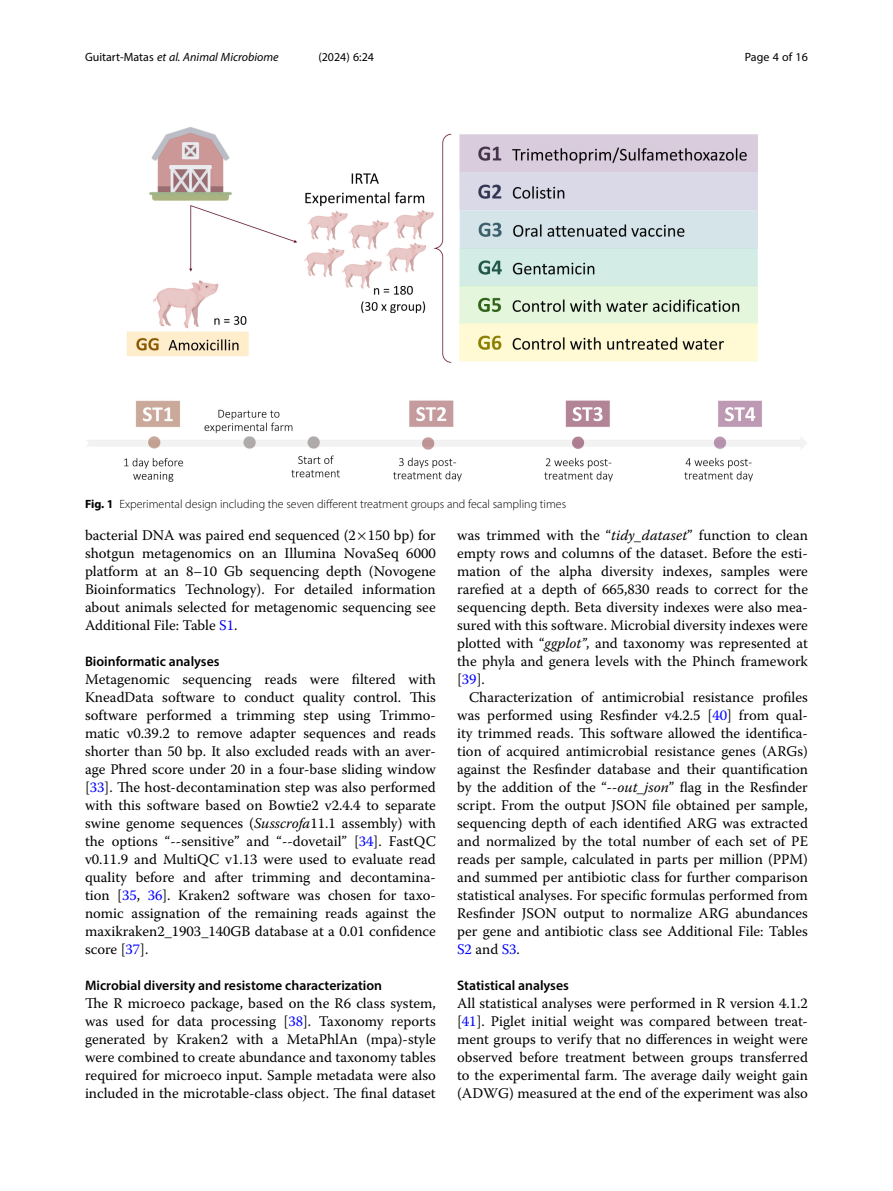
<style>
.page{position:relative;width:893px;height:1191px;background:#fff}
.page>*{position:absolute;margin:0;border:0;box-sizing:border-box;transform-origin:0 0}
.Body_Text{font:14.7px/18px "Warnock Pro";color:#000;text-align:justify}
.Body_Text_Indent{font:14.7px/18px "Warnock Pro";color:#000;text-align:justify}
.Head_2{font:600 13.8px "Myriad Pro";color:#000}
.Figure_Caption{font:300 12px "Myriad Pro";color:#000}
.t1{font:italic 12px "Myriad Pro";color:#000}
.t2{font:12px "Myriad Pro";color:#000}
.s1{font-style:normal}
.s2{font-weight:700}
.s3{color:#00f}
.s4{font-style:italic}
</style>
<div class="page">
<img style="left:87px;top:127px;width:720px;height:354px">
<p class="t1" style="left:85px;top:50px;width:195px"><span class="s1">Guitart-Matas</span> et al. Animal Microbiome</p>
<p class="t2" style="left:318px;top:50px;width:57px">(2024) 6:24</p>
<p class="t2" style="left:745px;top:50px;width:65px">Page 4 of 16</p>
<p class="Figure_Caption" style="left:85px;top:497px;width:483px"><span class="s2">Fig. 1</span> Experimental design including the seven different treatment groups and fecal sampling times</p>
<p class="Body_Text" style="left:85px;top:526px;width:352px">bacterial DNA was paired end sequenced (2 150 bp) for shotgun metagenomics on an Illumina NovaSeq 6000 platform at an 8–10 Gb sequencing depth (Novogene Bioinformatics Technology). For detailed information about animals selected for metagenomic sequencing see Additional File: Table <span class="s3">S1</span>.</p>
<p class="Head_2" style="left:85px;top:653px;width:136px">Bioinformatic analyses</p>
<p class="Body_Text" style="left:85px;top:670px;width:352px">Metagenomic sequencing reads were filtered with KneadData software to conduct quality control. This software performed a trimming step using Trimmo&shy;matic v0.39.2 to remove adapter sequences and reads shorter than 50 bp. It also excluded reads with an aver&shy;age Phred score under 20 in a four-base sliding window [<span class="s3">33</span>]. The host-decontamination step was also performed with this software based on Bowtie2 v2.4.4 to separate swine genome sequences (<span class="s4">Susscrofa</span>11.1 assembly) with the options “--sensitive” and “--dovetail” [<span class="s3">34</span>]. FastQC v0.11.9 and MultiQC v1.13 were used to evaluate read quality before and after trimming and decontamina&shy;tion [<span class="s3">35</span>, <span class="s3">36</span>]. Kraken2 software was chosen for taxo&shy;nomic assignation of the remaining reads against the maxikraken2_1903_140GB database at a 0.01 confidence score [<span class="s3">37</span>].</p>
<p class="Head_2" style="left:85px;top:977px;width:299px">Microbial diversity and resistome characterization</p>
<p class="Body_Text" style="left:85px;top:994px;width:352px">The R microeco package, based on the R6 class system, was used for data processing [<span class="s3">38</span>]. Taxonomy reports generated by Kraken2 with a MetaPhlAn (mpa)-style were combined to create abundance and taxonomy tables required for microeco input. Sample metadata were also included in the microtable-class object. The final dataset</p>
<p class="Body_Text" style="left:457px;top:526px;width:352px">was trimmed with the “<span class="s4">tidy_dataset</span>” function to clean empty rows and columns of the dataset. Before the esti&shy;mation of the alpha diversity indexes, samples were rarefied at a depth of 665,830 reads to correct for the sequencing depth. Beta diversity indexes were also mea&shy;sured with this software. Microbial diversity indexes were plotted with “<span class="s4">ggplot”</span>, and taxonomy was represented at the phyla and genera levels with the Phinch framework [<span class="s3">39</span>].</p>
<p class="Body_Text_Indent" style="left:457px;top:688px;width:352px;text-indent:12px">Characterization of antimicrobial resistance profiles was performed using Resfinder v4.2.5 [<span class="s3">40</span>] from qual&shy;ity trimmed reads. This software allowed the identifica&shy;tion of acquired antimicrobial resistance genes (ARGs) against the Resfinder database and their quantification by the addition of the “<span class="s4">--out_json</span>” flag in the Resfinder script. From the output JSON file obtained per sample, sequencing depth of each identified ARG was extracted and normalized by the total number of each set of PE reads per sample, calculated in parts per million (PPM) and summed per antibiotic class for further comparison statistical analyses. For specific formulas performed from Resfinder JSON output to normalize ARG abundances per gene and antibiotic class see Additional File: Tables <span class="s3">S2</span> and <span class="s3">S3</span>.</p>
<p class="Head_2" style="left:457px;top:977px;width:113px">Statistical analyses</p>
<p class="Body_Text" style="left:457px;top:994px;width:352px">All statistical analyses were performed in R version 4.1.2 [<span class="s3">41</span>]. Piglet initial weight was compared between treat&shy;ment groups to verify that no differences in weight were observed before treatment between groups transferred to the experimental farm. The average daily weight gain (ADWG) measured at the end of the experiment was also</p>
</div>
